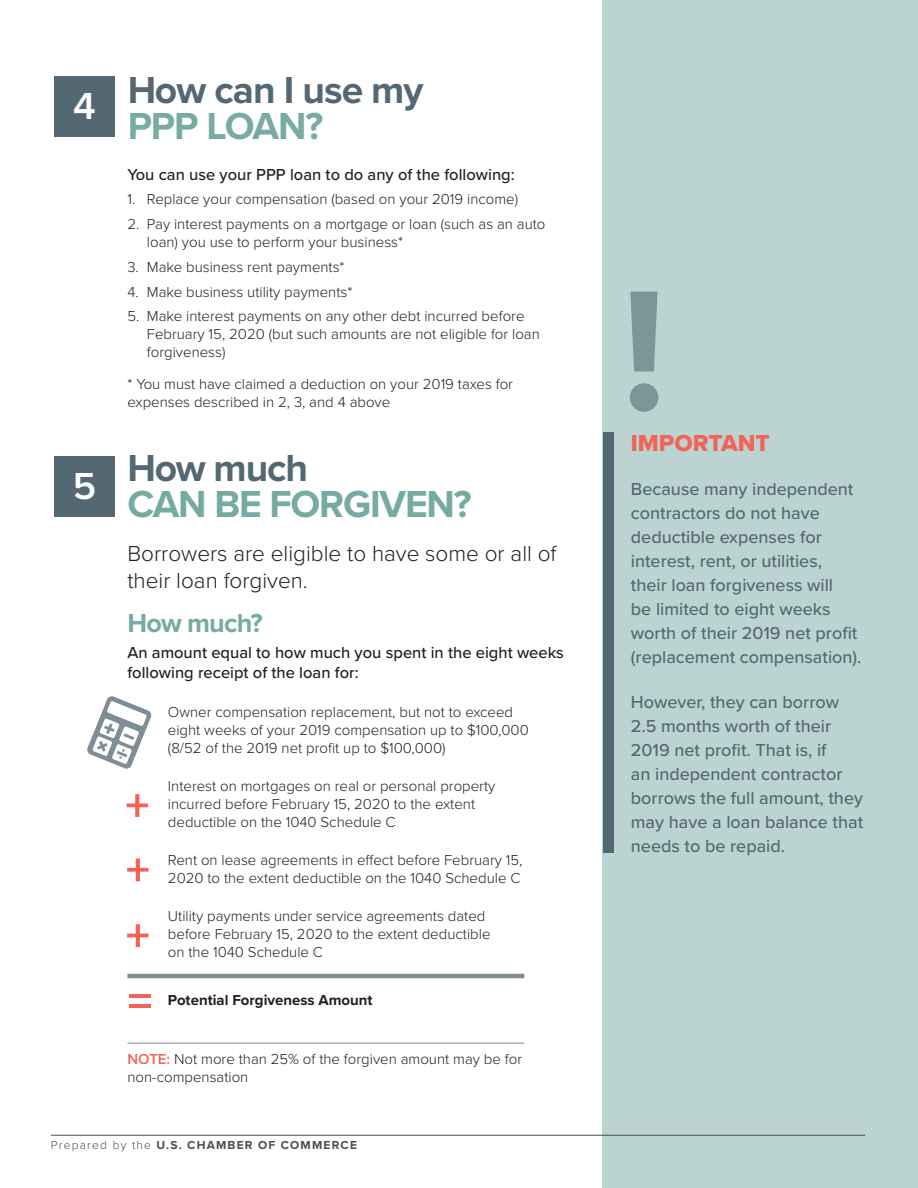
<style>
.page{position:relative;width:918px;height:1188px;background:#fff}
.page>*{position:absolute;margin:0;border:0;box-sizing:border-box;transform-origin:0 0}
.t1{font:700 39px "Proxima Nova";letter-spacing:-.025em;color:#546874}
.t2{font:700 39px "Proxima Nova";letter-spacing:-.03em;color:#77aaa2}
.t3{font:700 39px "Proxima Nova";letter-spacing:-.025em;color:#78aba3}
.t4{font:600 39px "Proxima Nova";color:#fff}
.t5{font:700 27px "Proxima Nova";letter-spacing:-.03em;color:#77aaa2}
.t6{font:24px "Proxima Nova Extrabld";color:#f16457}
.t7{font:300 22.5px/27px "Proxima Nova";color:#231f20}
.t8{font:500 18px/24px "Proxima Nova";color:#546874}
.t9{font:500 16.5px/19.8px "Proxima Nova";color:#231f20}
.t10{font:300 15px/18px "Proxima Nova";color:#231f20}
.t11{font:700 15px "Proxima Nova";color:#231f20}
.t12{font:700 12px "Proxima Nova";letter-spacing:.1em;color:#4d4d4f}
.s1{font-weight:600;color:#f16457}
.s2{font-weight:300}
</style>
<div class="page">
<div style="left:603px;top:0;width:315px;height:1188px;background:#bbd4d1"></div>
<hr style="left:51px;top:1135px;width:814px;height:1px;background:#4d4d4f">
<hr style="left:127px;top:974px;width:397px;height:4px;background:#7f8d97">
<hr style="left:127px;top:1043px;width:397px;height:1px;background:#7f8d97">
<svg style="left:630px;top:292px;width:28px;height:120px"></svg>
<div style="left:603px;top:433px;width:10px;height:420px;background:#546874"></div>
<div style="left:54px;top:76px;width:61px;height:61px;background:#546874"></div>
<div style="left:54px;top:456px;width:61px;height:60px;background:#546874"></div>
<hr style="left:129px;top:995px;width:21px;height:3px;background:#f16457">
<hr style="left:129px;top:1004px;width:21px;height:3px;background:#f16457">
<svg style="left:127px;top:794px;width:21px;height:23px"></svg>
<svg style="left:127px;top:859px;width:22px;height:22px"></svg>
<svg style="left:127px;top:924px;width:22px;height:23px"></svg>
<svg style="left:87px;top:696px;width:65px;height:73px"></svg>
<p class="t4" style="left:73px;top:77px;width:24px">4</p>
<p class="t4" style="left:73px;top:456px;width:25px">5</p>
<h1 class="t1" style="left:127px;top:61px;width:298px">How can I use my</h1>
<h1 class="t3" style="left:127px;top:97px;width:197px">PPP LOAN?</h1>
<p class="t9" style="left:127px;top:164px;width:389px">You can use your PPP loan to do any of the following:</p>
<p class="t10" style="left:127px;top:189px;width:392px">1. Replace your compensation (based on your 2019 income)</p>
<p class="t10" style="left:147px;top:214px;width:400px;text-indent:-20px">2. Pay interest payments on a mortgage or loan (such as an auto loan) you use to perform your business*</p>
<p class="t10" style="left:127px;top:257px;width:219px">3. Make business rent payments*</p>
<p class="t10" style="left:127px;top:282px;width:226px">4. Make business utility payments*</p>
<p class="t10" style="left:147px;top:306px;width:394px;text-indent:-20px">5. Make interest payments on any other debt incurred before<br>February 15, 2020 (but such amounts are not eligible for loan forgiveness)</p>
<p class="t10" style="left:127px;top:374px;width:387px">* You must have claimed a deduction on your 2019 taxes for expenses described in 2, 3, and 4 above</p>
<p class="t1" style="left:127px;top:439px;width:182px">How much</p>
<p class="t2" style="left:127px;top:475px;width:346px">CAN BE FORGIVEN?</p>
<p class="t7" style="left:127px;top:538px;width:431px">Borrowers are eligible to have some or all of their loan forgiven.</p>
<p class="t5" style="left:127px;top:603px;width:137px">How much?</p>
<p class="t9" style="left:127px;top:642px;width:438px">An amount equal to how much you spent in the eight weeks following receipt of the loan for:</p>
<p class="t10" style="left:168px;top:702px;width:362px">Owner compensation replacement, but not to exceed eight weeks of your 2019 compensation up to $100,000 (8/52 of the 2019 net profit up to $100,000)</p>
<p class="t10" style="left:168px;top:776px;width:329px">Interest on mortgages on real or personal property incurred before February 15, 2020 to the extent deductible on the 1040 Schedule C</p>
<p class="t10" style="left:168px;top:850px;width:356px">Rent on lease agreements in effect before February 15,<br>2020 to the extent deductible on the 1040 Schedule C</p>
<p class="t10" style="left:168px;top:906px;width:324px">Utility payments under service agreements dated before February 15, 2020 to the extent deductible on the 1040 Schedule C</p>
<p class="t11" style="left:168px;top:989px;width:206px">Potential Forgiveness Amount</p>
<p class="t10" style="left:127px;top:1049px;width:396px"><span class="s1">NOTE:</span> Not more than 25% of the forgiven amount may be for non-compensation</p>
<p class="t12" style="left:51px;top:1136px;width:308px"><span class="s2">Prepared by the</span> U.S. CHAMBER OF COMMERCE</p>
<p class="t6" style="left:631px;top:425px;width:140px">IMPORTANT</p>
<p class="t8" style="left:631px;top:477px;width:232px">Because many independent contractors do not have deductible expenses for interest, rent, or utilities, their loan forgiveness will<br>be limited to eight weeks worth of their 2019 net profit (replacement compensation).</p>
<p class="t8" style="left:631px;top:689px;width:234px">However, they can borrow<br>2.5 months worth of their<br>2019 net profit. That is, if<br>an independent contractor borrows the full amount, they may have a loan balance that needs to be repaid.</p>
</div>
